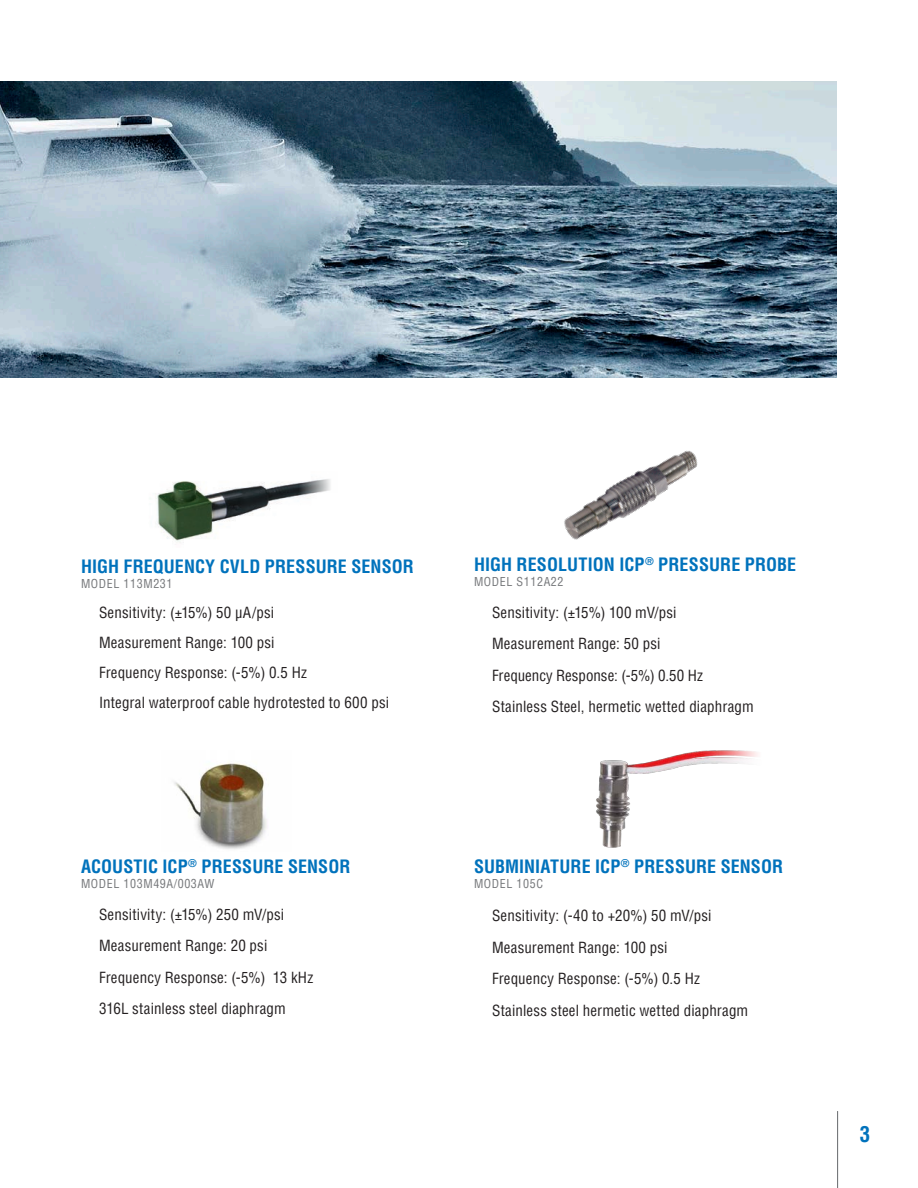
<style>
.page{position:relative;width:918px;height:1188px;background:#fff}
.page>*{position:absolute;margin:0;border:0;box-sizing:border-box;transform-origin:0 0}
.Footer_-_Page{font:700 condensed 21px "Helvetica LT Pro";color:#0072bc}
.Bullets_PROD_-_Description{font:700 condensed 18px "Helvetica LT Pro";letter-spacing:.005em;color:#0072bc}
.t1{font:condensed 15px "Helvetica LT Pro";letter-spacing:.01em;color:#231f20}
.Bullets_PROD_-_Model{font:condensed 12px "Helvetica LT Pro";letter-spacing:.05em;color:#76787b}
.Bullets_PROD_-_Description-2{font:condensed 12px "Helvetica LT Pro";letter-spacing:.05em;color:#76787b}
</style>
<div class="page">
<hr style="left:837px;top:1111px;width:1px;height:77px;background:#76787b">
<img style="left:156px;top:479px;width:175px;height:64px">
<img style="left:564px;top:450px;width:134px;height:90px">
<img style="left:596px;top:750px;width:162px;height:98px">
<img style="left:174px;top:762px;width:93px;height:87px">
<img style="left:0;top:81px;width:837px;height:297px">
<p class="Bullets_PROD_-_Description" style="left:81px;top:554px;width:334px">HIGH FREQUENCY CVLD PRESSURE SENSOR</p>
<p class="Bullets_PROD_-_Model" style="left:81px;top:576px;width:93px">MODEL 113M231</p>
<p class="t1" style="left:99px;top:603px;width:177px">Sensitivity: (±15%) 50 µA/psi</p>
<p class="t1" style="left:99px;top:633px;width:177px">Measurement Range: 100 psi</p>
<p class="t1" style="left:99px;top:663px;width:209px">Frequency Response: (-5%) 0.5 Hz</p>
<p class="t1" style="left:99px;top:693px;width:292px">Integral waterproof cable hydrotested to 600 psi</p>
<p class="Bullets_PROD_-_Description" style="left:81px;top:855px;width:271px">ACOUSTIC ICP<sup>®</sup> PRESSURE SENSOR</p>
<p class="Bullets_PROD_-_Model" style="left:81px;top:876px;width:135px">MODEL 103M49A/003AW</p>
<p class="t1" style="left:99px;top:905px;width:187px">Sensitivity: (±15%) 250 mV/psi</p>
<p class="t1" style="left:99px;top:936px;width:170px">Measurement Range: 20 psi</p>
<p class="t1" style="left:99px;top:968px;width:216px">Frequency Response: (-5%) 13 kHz</p>
<p class="t1" style="left:99px;top:999px;width:188px">316L stainless steel diaphragm</p>
<p class="Bullets_PROD_-_Description" style="left:474px;top:553px;width:324px">HIGH RESOLUTION ICP<sup>®</sup> PRESSURE PROBE</p>
<p class="Bullets_PROD_-_Model" style="left:474px;top:574px;width:91px">MODEL S112A22</p>
<p class="t1" style="left:492px;top:603px;width:186px">Sensitivity: (±15%) 100 mV/psi</p>
<p class="t1" style="left:492px;top:634px;width:170px">Measurement Range: 50 psi</p>
<p class="t1" style="left:492px;top:666px;width:212px">Frequency Response: (-5%) 0.50 Hz</p>
<p class="t1" style="left:492px;top:697px;width:263px">Stainless Steel, hermetic wetted diaphragm</p>
<p class="Bullets_PROD_-_Description" style="left:474px;top:855px;width:311px">SUBMINIATURE ICP<sup>®</sup> PRESSURE SENSOR</p>
<p class="Bullets_PROD_-_Description-2" style="left:474px;top:876px;width:71px">MODEL 105C</p>
<p class="t1" style="left:492px;top:906px;width:221px">Sensitivity: (-40 to +20%) 50 mV/psi</p>
<p class="t1" style="left:492px;top:938px;width:177px">Measurement Range: 100 psi</p>
<p class="t1" style="left:492px;top:969px;width:209px">Frequency Response: (-5%) 0.5 Hz</p>
<p class="t1" style="left:492px;top:1001px;width:258px">Stainless steel hermetic wetted diaphragm</p>
<p class="Footer_-_Page" style="left:860px;top:1120px;width:12px">3</p>
</div>
